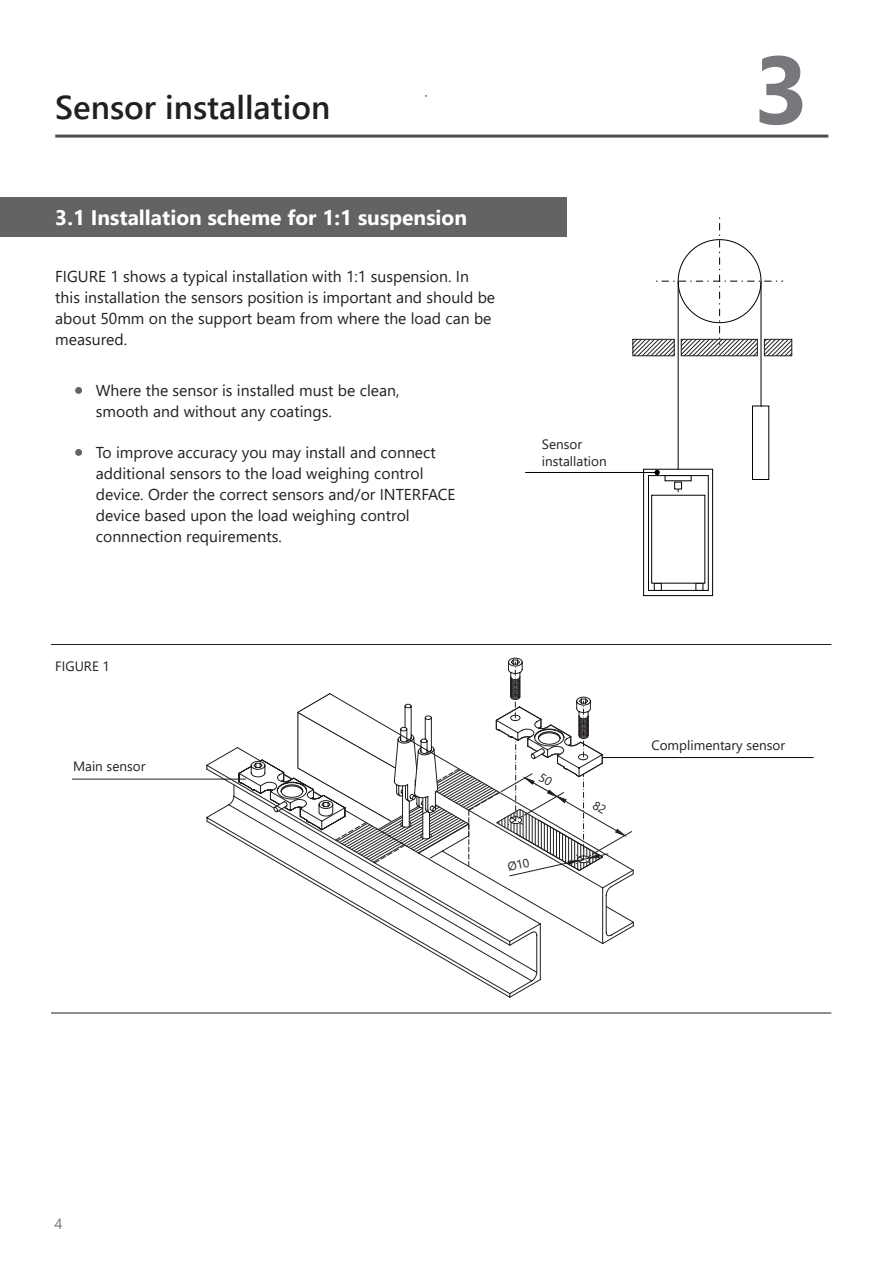
<style>
.page{position:relative;width:893px;height:1263px;background:#fff}
.page>*{position:absolute;margin:0;border:0;box-sizing:border-box;transform-origin:0 0}
.t1{font:700 96px "Segoe UI";color:#76787b}
.t2{font:600 33px "Segoe UI";color:#231f20}
.t3{font:700 21px "Segoe UI";color:#fff}
.t4{font:15.75px/21px "Segoe UI";color:#231f20}
.t5{font:15px "Segoe UI";color:#76787b}
.t6{font:13.5px/16.5px "Segoe UI";color:#231f20}
</style>
<div class="page">
<div style="left:0;top:197px;width:566px;height:40px;background:#636366"></div>
<div style="left:75px;top:387px;width:7px;height:7px;background:#636366;border-radius:50%"></div>
<div style="left:75px;top:449px;width:7px;height:7px;background:#636366;border-radius:50%"></div>
<hr style="left:55px;top:135px;width:773px;height:3px;background:#4b4c4d">
<div style="left:643px;top:469px;width:70px;height:127px;background:#fff;border:1px solid #000"></div>
<div style="left:752px;top:406px;width:17px;height:74px;background:#fff;border:1px solid #000"></div>
<hr style="left:678px;top:281px;width:1px;height:188px;background:#000">
<hr style="left:761px;top:281px;width:1px;height:126px;background:#000">
<svg style="left:648px;top:475px;width:60px;height:116px"></svg>
<div style="left:654px;top:583px;width:8px;height:8px;background:#fff;border:1px solid #000"></div>
<div style="left:696px;top:583px;width:7px;height:8px;background:#fff;border:1px solid #000"></div>
<div style="left:651px;top:495px;width:54px;height:88px;background:#fff;border:1px solid #000"></div>
<svg style="left:665px;top:475px;width:26px;height:6px"></svg>
<div style="left:674px;top:482px;width:8px;height:7px;background:#fff;border:1px solid #000"></div>
<hr style="left:525px;top:472px;width:132px;height:1px;background:#000">
<svg style="left:654px;top:470px;width:6px;height:5px"></svg>
<svg style="left:633px;top:217px;width:159px;height:139px"></svg>
<div style="left:764px;top:339px;width:28px;height:17px;border:1px solid #231f20"></div>
<svg style="left:206px;top:747px;width:428px;height:251px"></svg>
<hr style="left:51px;top:644px;width:780px;height:1px;background:#231f20">
<hr style="left:51px;top:1013px;width:780px;height:1px;background:#231f20">
<hr style="left:72px;top:779px;width:174px;height:1px;background:#231f20">
<hr style="left:603px;top:757px;width:211px;height:1px;background:#040503">
<svg style="left:238px;top:658px;width:396px;height:218px"></svg>
<h2 class="t2" style="left:55px;top:76px;width:277px">Sensor installation</h2>
<h3 class="t3" style="left:55px;top:198px;width:413px">3.1 Installation scheme for 1:1 suspension</h3>
<p class="t4" style="left:55px;top:265px;width:441px">FIGURE 1 shows a typical installation with 1:1 suspension. In this installation the sensors position is important and should be about 50mm on the support beam from where the load can be measured.</p>
<p class="t4" style="left:96px;top:378px;width:305px">Where the sensor is installed must be clean, smooth and without any coatings.</p>
<p class="t4" style="left:96px;top:441px;width:361px">To improve accuracy you may install and connect additional sensors to the load weighing control device. Order the correct sensors and/or INTERFACE device based upon the load weighing control connnection requirements.</p>
<p class="t6" style="left:55px;top:657px;width:56px">FIGURE 1</p>
<p class="t6" style="left:73px;top:757px;width:74px">Main sensor</p>
<h1 class="t1" style="left:754px;top:-1px;width:57px">3</h1>
<p class="t6" style="left:542px;top:435px;width:66px">Sensor installation</p>
<p class="t6" style="left:651px;top:736px;width:135px">Complimentary sensor</p>
<p class="t5" style="left:54px;top:1209px;width:10px">4</p>
</div>
